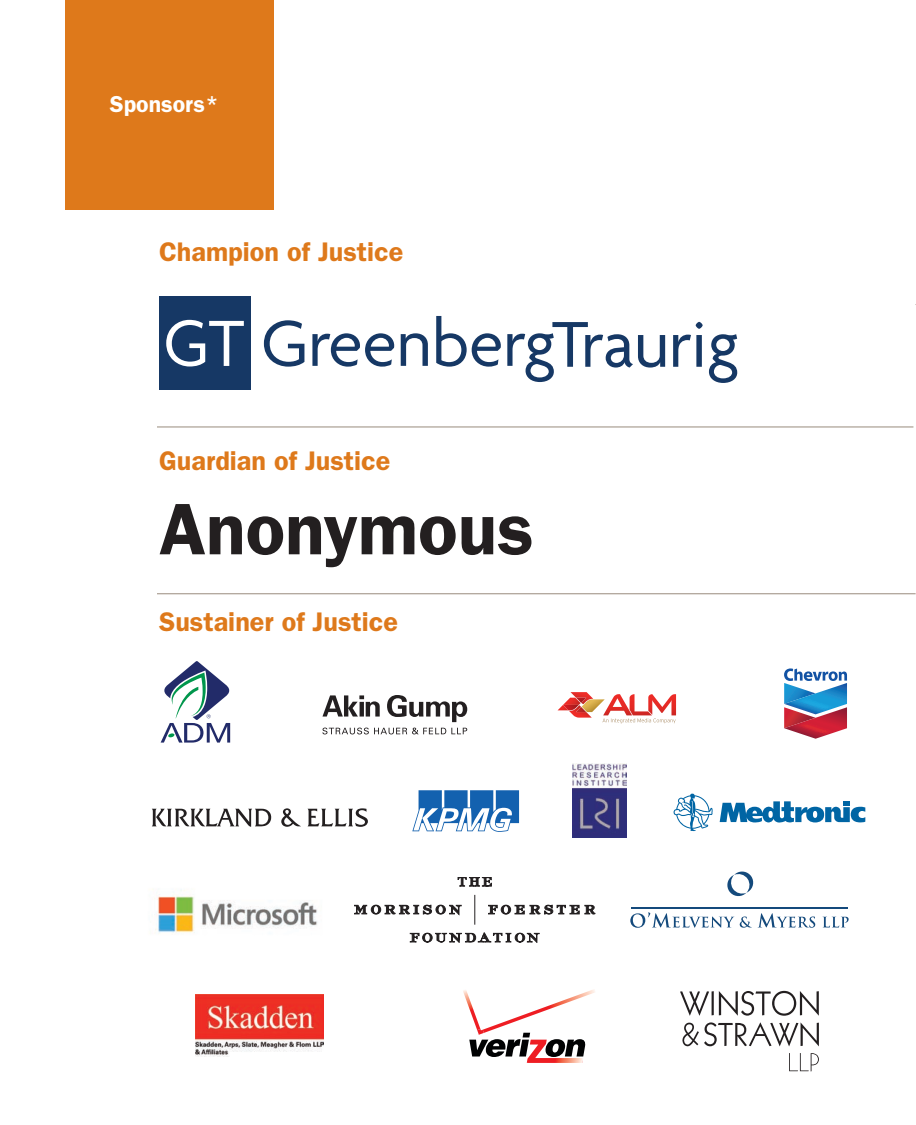
<style>
.page{position:relative;width:916px;height:1125px;background:#fff}
.page>*{position:absolute;margin:0;border:0;box-sizing:border-box;transform-origin:0 0}
.t1{font:600 73.2px "ITC Franklin Gothic Std";color:#231f20}
.t2{font:600 27px "ITC Franklin Gothic Std";color:#de791b}
.t3{font:600 23.1px "ITC Franklin Gothic Std";color:#fff}
</style>
<div class="page">
<svg style="left:557px;top:692px;width:119px;height:31px"></svg>
<svg style="left:673px;top:793px;width:39px;height:37px"></svg>
<svg style="left:719px;top:801px;width:146px;height:21px"></svg>
<svg style="left:354px;top:904px;width:107px;height:10px"></svg>
<svg style="left:488px;top:904px;width:107px;height:10px"></svg>
<hr style="left:474px;top:894px;width:1px;height:30px;background:#231f20">
<svg style="left:410px;top:932px;width:129px;height:10px"></svg>
<svg style="left:458px;top:877px;width:33px;height:9px"></svg>
<svg style="left:412px;top:790px;width:107px;height:41px"></svg>
<svg style="left:322px;top:695px;width:145px;height:39px"></svg>
<img style="left:195px;top:994px;width:129px;height:62px">
<svg style="left:784px;top:668px;width:63px;height:70px"></svg>
<img style="left:154px;top:889px;width:164px;height:44px">
<svg style="left:264px;top:320px;width:40px;height:46px"></svg>
<svg style="left:312px;top:333px;width:82px;height:33px"></svg>
<svg style="left:400px;top:333px;width:28px;height:33px"></svg>
<svg style="left:436px;top:316px;width:65px;height:50px"></svg>
<svg style="left:507px;top:322px;width:158px;height:60px"></svg>
<svg style="left:673px;top:322px;width:29px;height:44px"></svg>
<svg style="left:709px;top:334px;width:28px;height:49px"></svg>
<div style="left:159px;top:296px;width:91px;height:94px;background:#163865"></div>
<svg style="left:166px;top:320px;width:78px;height:46px"></svg>
<hr style="left:157px;top:426px;width:756px;height:1px;background:#998b7d">
<svg style="left:463px;top:989px;width:132px;height:73px"></svg>
<div style="left:66px;top:0;width:207px;height:209px;background:#de791b"></div>
<hr style="left:157px;top:593px;width:758px;height:1px;background:#998b7d">
<svg style="left:161px;top:661px;width:69px;height:81px"></svg>
<svg style="left:630px;top:912px;width:121px;height:15px"></svg>
<svg style="left:759px;top:913px;width:56px;height:14px"></svg>
<svg style="left:822px;top:916px;width:26px;height:11px"></svg>
<hr style="left:631px;top:907px;width:216px;height:1px;background:#144a7c">
<svg style="left:727px;top:871px;width:27px;height:26px"></svg>
<svg style="left:152px;top:808px;width:216px;height:18px"></svg>
<svg style="left:680px;top:990px;width:138px;height:81px"></svg>
<img style="left:573px;top:763px;width:54px;height:73px">
<p class="t3" style="left:110px;top:90px;width:110px">Sponsors*</p>
<p class="t2" style="left:159px;top:235px;width:246px">Champion of Justice</p>
<p class="t2" style="left:159px;top:444px;width:233px">Guardian of Justice</p>
<h1 class="t1" style="left:159px;top:485px;width:376px">Anonymous</h1>
<p class="t2" style="left:159px;top:606px;width:240px">Sustainer of Justice</p>
</div>
